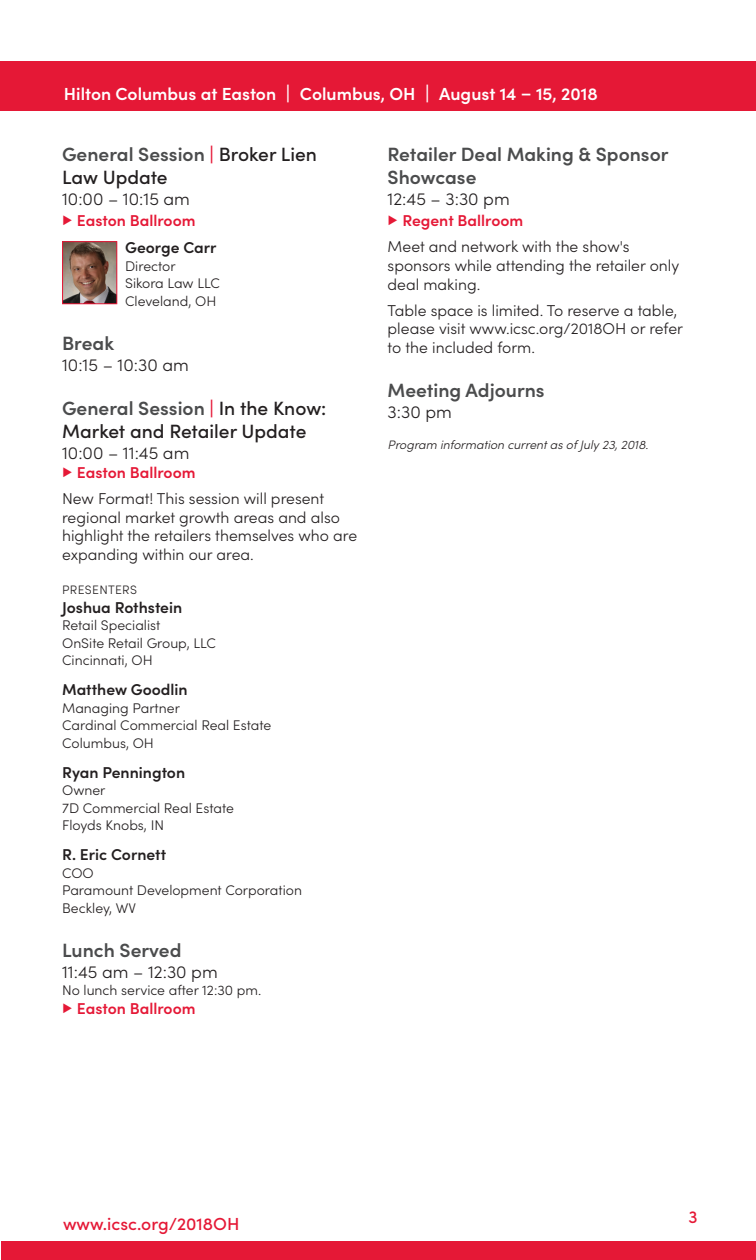
<style>
.page{position:relative;width:756px;height:1260px;background:#fff}
.page>*{position:absolute;margin:0;border:0;box-sizing:border-box;transform-origin:0 0}
.Agenda_Item{font:500 19.25px/23.1px "Sofia Pro";color:#231f20}
.Agenda_Item-2{font:600 19.25px/23.1px "Sofia Pro";color:#4b4c4d}
.Agenda_Time{font:300 17.5px "Sofia Pro";color:#231f20}
.t1{font:600 17.5px "Sofia Pro";color:#fff}
.t2{font:500 17.5px "Sofia Pro";color:#e51836}
.Agenda_Copy{font:300 15.75px/18.9px "Sofia Pro";color:#231f20}
.Speaker_Name{font:600 15.75px "Sofia Pro";color:#231f20}
.Agenda_Time-2{font:600 15.75px "Sofia Pro";color:#e51836}
.Speaker_Title{font:300 14px "Sofia Pro";color:#231f20}
.Agenda_Copy-2{font:300 14px "Sofia Pro";color:#231f20}
.Agenda_Copy-3{font:italic 300 12.25px "Sofia Pro";color:#231f20}
.Moderator{font:300 12.25px "Sofia Pro";letter-spacing:.025em;color:#231f20}
.s1{font-size:19.25px}
.s2{font-weight:600;color:#4b4c4d}
.s3{font-weight:600;color:#e51836}
</style>
<div class="page">
<hr style="left:0;top:61px;width:1px;height:49px;background:#e51836">
<div style="left:1px;top:61px;width:755px;height:49px;background:#e51836"></div>
<div style="left:1px;top:1241px;width:755px;height:19px;background:#e51836"></div>
<img style="left:64px;top:243px;width:51px;height:59px">
<div style="left:62px;top:241px;width:55px;height:63px;border:1px solid #e51836"></div>
<p class="t1" style="left:64px;top:80px;width:535px">Hilton Columbus at Easton <span class="s1">|</span> Columbus, OH <span class="s1">|</span> August 14 – 15, 2018</p>
<p class="Agenda_Item" style="left:62px;top:141px;width:256px"><span class="s2">General Session</span> <span class="s3">|</span> Broker Lien<br>Law Update</p>
<p class="Agenda_Time" style="left:62px;top:186px;width:129px">10:00 – 10:15 am</p>
<p class="Agenda_Time-2" style="left:62px;top:209px;width:135px">▶ Easton Ballroom</p>
<p class="Speaker_Name" style="left:125px;top:236px;width:93px">George Carr</p>
<p class="Speaker_Title" style="left:125px;top:256px;width:52px">Director</p>
<p class="Speaker_Title" style="left:125px;top:273px;width:96px">Sikora Law LLC</p>
<p class="Speaker_Title" style="left:125px;top:291px;width:93px">Cleveland, OH</p>
<p class="Agenda_Item-2" style="left:62px;top:330px;width:53px">Break</p>
<p class="Agenda_Time" style="left:62px;top:352px;width:128px">10:15 – 10:30 am</p>
<p class="Agenda_Item" style="left:62px;top:395px;width:266px"><span class="s2">General Session</span> <span class="s3">|</span> In the Know:<br>Market and Retailer Update</p>
<p class="Agenda_Time" style="left:62px;top:440px;width:129px">10:00 – 11:45 am</p>
<p class="Agenda_Time-2" style="left:62px;top:460px;width:135px">▶ Easton Ballroom</p>
<p class="Agenda_Copy" style="left:62px;top:488px;width:297px">New Format! This session will present regional market growth areas and also highlight the retailers themselves who are expanding within our area.</p>
<p class="Moderator" style="left:62px;top:581px;width:76px">PRESENTERS</p>
<p class="Speaker_Name" style="left:62px;top:596px;width:122px">Joshua Rothstein</p>
<p class="Speaker_Title" style="left:62px;top:615px;width:100px">Retail Specialist</p>
<p class="Speaker_Title" style="left:62px;top:633px;width:155px">OnSite Retail Group, LLC</p>
<p class="Speaker_Title" style="left:62px;top:650px;width:92px">Cincinnati, OH</p>
<p class="Speaker_Name" style="left:62px;top:678px;width:127px">Matthew Goodlin</p>
<p class="Speaker_Title" style="left:62px;top:698px;width:119px">Managing Partner</p>
<p class="Speaker_Title" style="left:62px;top:715px;width:211px">Cardinal Commercial Real Estate</p>
<p class="Speaker_Title" style="left:62px;top:733px;width:93px">Columbus, OH</p>
<p class="Speaker_Name" style="left:62px;top:760px;width:125px">Ryan Pennington</p>
<p class="Speaker_Title" style="left:62px;top:780px;width:45px">Owner</p>
<p class="Speaker_Title" style="left:62px;top:798px;width:173px">7D Commercial Real Estate</p>
<p class="Speaker_Title" style="left:62px;top:815px;width:104px">Floyds Knobs, IN</p>
<p class="Speaker_Name" style="left:62px;top:843px;width:106px">R. Eric Cornett</p>
<p class="Speaker_Title" style="left:62px;top:863px;width:33px">COO</p>
<p class="Speaker_Title" style="left:62px;top:880px;width:241px">Paramount Development Corporation</p>
<p class="Speaker_Title" style="left:62px;top:898px;width:75px">Beckley, WV</p>
<p class="Agenda_Item-2" style="left:62px;top:937px;width:121px">Lunch Served</p>
<p class="Agenda_Time" style="left:62px;top:959px;width:157px">11:45 am – 12:30 pm</p>
<p class="Agenda_Copy-2" style="left:62px;top:980px;width:201px">No lunch service after 12:30 pm.</p>
<p class="Agenda_Time-2" style="left:62px;top:996px;width:135px">▶ Easton Ballroom</p>
<p class="Agenda_Item-2" style="left:388px;top:141px;width:282px">Retailer Deal Making &amp; Sponsor<br>Showcase</p>
<p class="Agenda_Time" style="left:388px;top:186px;width:124px">12:45 – 3:30 pm</p>
<p class="Agenda_Time-2" style="left:388px;top:208px;width:137px">▶ Regent Ballroom</p>
<p class="Agenda_Copy" style="left:388px;top:236px;width:293px">Meet and network with the show's sponsors while attending the retailer only deal making.</p>
<p class="Agenda_Copy" style="left:388px;top:300px;width:297px">Table space is limited. To reserve a table, please visit www.icsc.org/2018OH or refer to the included form.</p>
<p class="Agenda_Item-2" style="left:388px;top:378px;width:159px">Meeting Adjourns</p>
<p class="Agenda_Time" style="left:388px;top:400px;width:66px">3:30 pm</p>
<p class="Agenda_Copy-3" style="left:388px;top:436px;width:262px">Program information current as of July 23, 2018.</p>
<p class="t2" style="left:63px;top:1211px;width:178px">www.icsc.org/2018OH</p>
<p class="t2" style="left:689px;top:1204px;width:11px">3</p>
</div>
